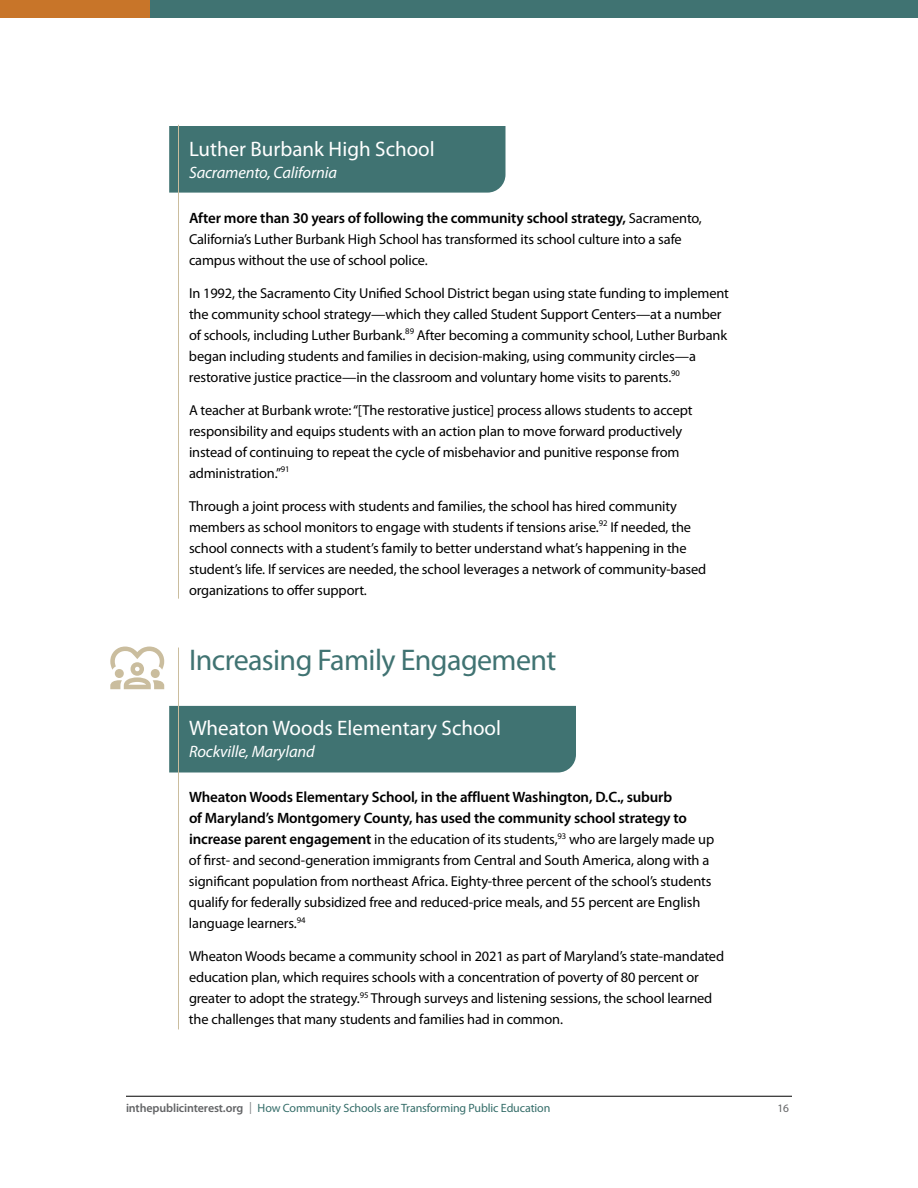
<style>
.page{position:relative;width:918px;height:1188px;background:#fff}
.page>*{position:absolute;margin:0;border:0;box-sizing:border-box;transform-origin:0 0}
.t1{font:30px "Myriad Pro";letter-spacing:-.02em;color:#407372}
.t2{font:21px "Myriad Pro";color:#fff}
.t3{font:italic 16.5px "Myriad Pro";letter-spacing:-.01em;color:#fff}
.t4{font:600 15px/21px "Myriad Pro";letter-spacing:-.01em;color:#000}
.t5{font:14.4px/21px "Myriad Pro";letter-spacing:-.01em;color:#000}
.t6{font:12px "Myriad Pro";letter-spacing:-.01em;color:#356d69}
.t7{font:11.4px "Myriad Pro";color:#636466}
.s1{font-weight:400;font-size:14.4px}
.s2{font-weight:600;font-size:15px}
.s3{font-weight:600;color:#636466}
.s4{color:#808285}
</style>
<div class="page">
<hr style="left:126px;top:1096px;width:666px;height:1px;background:#000">
<div style="left:0;top:0;width:918px;height:18px;background:#407372"></div>
<div style="left:0;top:0;width:150px;height:18px;background:#c87529"></div>
<div style="left:169px;top:126px;width:337px;height:67px;background:#407372"></div>
<div style="left:169px;top:706px;width:407px;height:67px;background:#407372"></div>
<hr style="left:178px;top:125px;width:1px;height:474px;background:#cabd9e">
<hr style="left:178px;top:648px;width:1px;height:63px;background:#cabd9e">
<hr style="left:178px;top:704px;width:1px;height:325px;background:#cabd9e">
<svg style="left:110px;top:647px;width:54px;height:42px"></svg>
<h2 class="t2" style="left:189px;top:136px;width:247px">Luther Burbank High School</h2>
<p class="t3" style="left:189px;top:162px;width:150px">Sacramento, California</p>
<p class="t4" style="left:189px;top:207px;width:514px">After more than 30 years of following the community school strategy, <span class="s1">Sacramento,</span></p>
<p class="t5" style="left:189px;top:228px;width:494px">California’s Luther Burbank High School has transformed its school culture into a safe campus without the use of school police.</p>
<p class="t5" style="left:189px;top:282px;width:542px">In 1992, the Sacramento City Unified School District began using state funding to implement the community school strategy—which they called Student Support Centers—at a number of schools, including Luther Burbank.<sup>89</sup> After becoming a community school, Luther Burbank began including students and families in decision-making, using community circles—a restorative justice practice—in the classroom and voluntary home visits to parents.<sup>90</sup></p>
<p class="t5" style="left:189px;top:400px;width:505px">A teacher at Burbank wrote: “[The restorative justice] process allows students to accept responsibility and equips students with an action plan to move forward productively instead of continuing to repeat the cycle of misbehavior and punitive response from administration.”<sup>91</sup></p>
<p class="t5" style="left:189px;top:495px;width:519px">Through a joint process with students and families, the school has hired community members as school monitors to engage with students if tensions arise.<sup>92</sup> If needed, the school connects with a student’s family to better understand what’s happening in the student’s life. If services are needed, the school leverages a network of community-based organizations to offer support.</p>
<h1 class="t1" style="left:189px;top:641px;width:369px">Increasing Family Engagement</h1>
<h2 class="t2" style="left:189px;top:715px;width:314px">Wheaton Woods Elementary School</h2>
<p class="t3" style="left:189px;top:742px;width:127px">Rockville, Maryland</p>
<p class="t4" style="left:189px;top:786px;width:499px">Wheaton Woods Elementary School, in the affluent Washington, D.C., suburb of Maryland’s Montgomery County, has used the community school strategy to</p>
<p class="t5" style="left:189px;top:829px;width:527px"><span class="s2">increase parent engagement</span> in the education of its students,<sup>93</sup> who are largely made up of first- and second-generation immigrants from Central and South America, along with a significant population from northeast Africa. Eighty-three percent of the school’s students qualify for federally subsidized free and reduced-price meals, and 55 percent are English language learners.<sup>94</sup></p>
<p class="t5" style="left:189px;top:946px;width:537px">Wheaton Woods became a community school in 2021 as part of Maryland’s state-mandated education plan, which requires schools with a concentration of poverty of 80 percent or greater to adopt the strategy.<sup>95</sup> Through surveys and listening sessions, the school learned the challenges that many students and families had in common.</p>
<p class="t6" style="left:126px;top:1100px;width:426px"><span class="s3">inthepublicinterest.org</span> <span class="s4">|</span> How Community Schools are Transforming Public Education</p>
<p class="t7" style="left:777px;top:1101px;width:13px">16</p>
</div>
